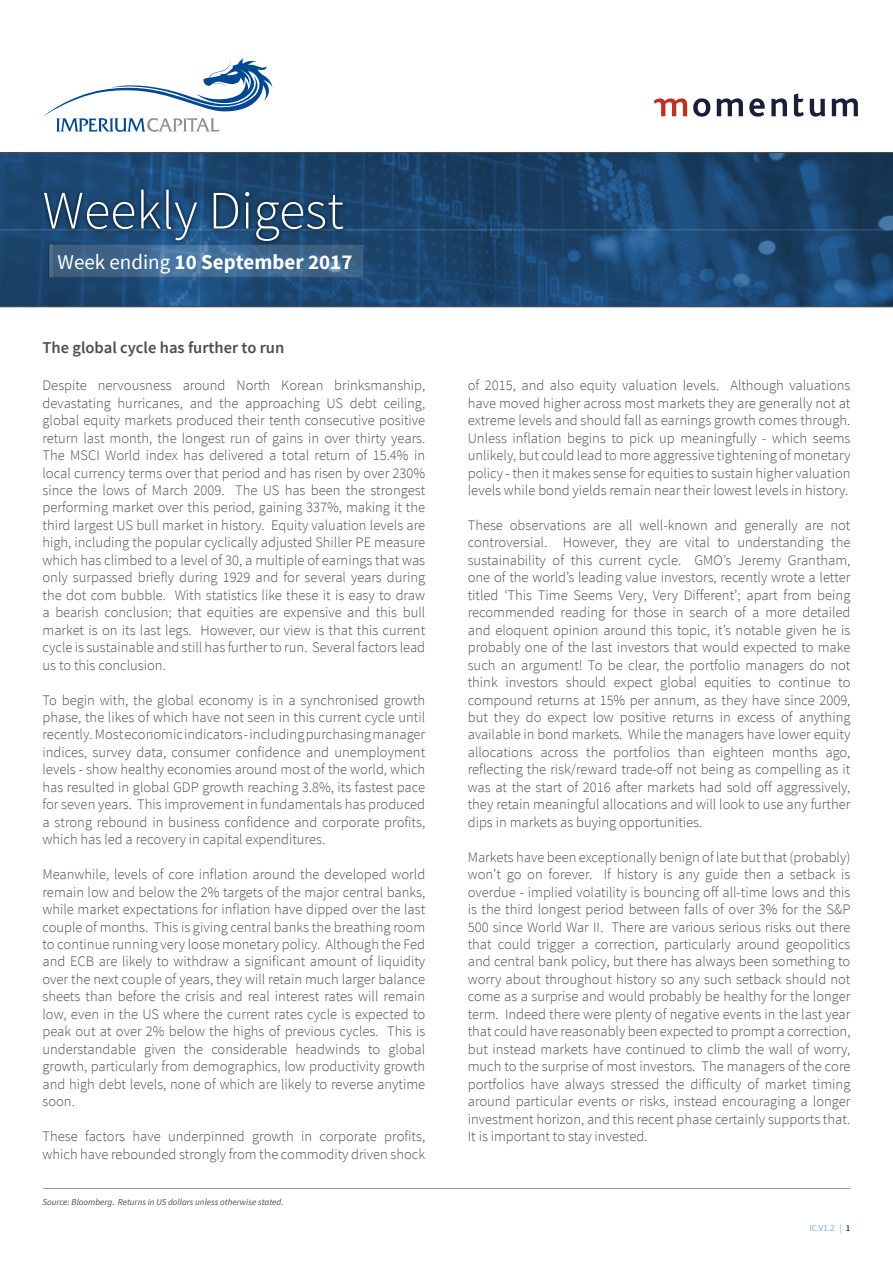
<style>
.page{position:relative;width:893px;height:1263px;background:#fff}
.page>*{position:absolute;margin:0;border:0;box-sizing:border-box;transform-origin:0 0}
.t1{font:300 54px "Source Sans Pro";color:#fff}
.t2{font:700 21px "Source Sans Pro";color:#fff}
.t3{font:600 16.5px "Source Sans Pro";color:#4d4d4f}
.t4{font:300 14.55px/17.4px "Source Sans Pro";color:#4d4d4f;text-align:justify}
.t5{font:italic 9px "Source Sans Pro";color:#4d4d4f}
.t6{font:9px "Source Sans Pro";color:#80a4c8}
.s1{font-weight:400}
.s2{font-weight:600;color:#004990}
</style>
<div class="page">
<svg style="left:0;top:153px;width:893px;height:153px;background:#1c466f"></svg>
<hr style="left:0;top:306px;width:893px;height:1px;background:#4d4d4f">
<hr style="left:0;top:152px;width:893px;height:1px;background:#4d4d4f">
<hr style="left:0;top:230px;width:893px;height:1px;background:#fff">
<svg style="left:654px;top:98px;width:33px;height:18px"></svg>
<svg style="left:717px;top:98px;width:26px;height:18px"></svg>
<svg style="left:749px;top:98px;width:16px;height:19px"></svg>
<svg style="left:771px;top:98px;width:16px;height:18px"></svg>
<svg style="left:794px;top:93px;width:10px;height:24px"></svg>
<svg style="left:810px;top:99px;width:15px;height:18px"></svg>
<svg style="left:832px;top:98px;width:26px;height:18px"></svg>
<svg style="left:693px;top:98px;width:17px;height:19px"></svg>
<svg style="left:43px;top:57px;width:230px;height:75px"></svg>
<div style="left:40px;top:186px;width:308px;height:60px;background:#000;opacity:.75"></div>
<hr style="left:43px;top:1188px;width:807px;height:1px;background:#939598">
<svg style="left:51px;top:246px;width:310px;height:30px;background:#416991"></svg>
<h1 class="t1" style="left:43px;top:178px;width:303px">Weekly Digest</h1>
<h2 class="t2" style="left:58px;top:248px;width:296px"><span class="s1">Week ending</span> 10 September 2017</h2>
<p class="t3" style="left:43px;top:337px;width:243px">The global cycle has further to run</p>
<p class="t4" style="left:43px;top:377px;width:384px">Despite nervousness around North Korean brinksmanship, devastating hurricanes, and the approaching US debt ceiling, global equity markets produced their tenth consecutive positive return last month, the longest run of gains in over thirty years.<br>The MSCI World index has delivered a total return of 15.4% in local currency terms over that period and has risen by over 230% since the lows of March 2009. The US has been the strongest performing market over this period, gaining 337%, making it the third largest US bull market in history. Equity valuation levels are high, including the popular cyclically adjusted Shiller PE measure which has climbed to a level of 30, a multiple of earnings that was only surpassed briefly during 1929 and for several years during the dot com bubble. With statistics like these it is easy to draw a bearish conclusion; that equities are expensive and this bull market is on its last legs. However, our view is that this current cycle is sustainable and still has further to run. Several factors lead us to this conclusion.</p>
<p class="t4" style="left:43px;top:691px;width:384px">To begin with, the global economy is in a synchronised growth phase, the likes of which have not seen in this current cycle until recently. Most economic indicators - including purchasing manager indices, survey data, consumer confidence and unemployment levels - show healthy economies around most of the world, which has resulted in global GDP growth reaching 3.8%, its fastest pace for seven years. This improvement in fundamentals has produced a strong rebound in business confidence and corporate profits, which has led a recovery in capital expenditures.</p>
<p class="t4" style="left:43px;top:866px;width:384px">Meanwhile, levels of core inflation around the developed world remain low and below the 2% targets of the major central banks, while market expectations for inflation have dipped over the last couple of months. This is giving central banks the breathing room to continue running very loose monetary policy. Although the Fed and ECB are likely to withdraw a significant amount of liquidity over the next couple of years, they will retain much larger balance sheets than before the crisis and real interest rates will remain low, even in the US where the current rates cycle is expected to peak out at over 2% below the highs of previous cycles. This is understandable given the considerable headwinds to global growth, particularly from demographics, low productivity growth and high debt levels, none of which are likely to reverse anytime soon.</p>
<p class="t4" style="left:43px;top:1128px;width:384px">These factors have underpinned growth in corporate profits, which have rebounded strongly from the commodity driven shock</p>
<p class="t5" style="left:43px;top:1196px;width:242px">Source: Bloomberg. Returns in US dollars unless otherwise stated.</p>
<p class="t4" style="left:468px;top:377px;width:384px">of 2015, and also equity valuation levels. Although valuations have moved higher across most markets they are generally not at extreme levels and should fall as earnings growth comes through.<br>Unless inflation begins to pick up meaningfully - which seems unlikely, but could lead to more aggressive tightening of monetary policy - then it makes sense for equities to sustain higher valuation levels while bond yields remain near their lowest levels in history.</p>
<p class="t4" style="left:468px;top:516px;width:384px">These observations are all well-known and generally are not controversial. However, they are vital to understanding the sustainability of this current cycle. GMO’s Jeremy Grantham, one of the world’s leading value investors, recently wrote a letter titled ‘This Time Seems Very, Very Different’; apart from being recommended reading for those in search of a more detailed and eloquent opinion around this topic, it’s notable given he is probably one of the last investors that would expected to make such an argument! To be clear, the portfolio managers do not think investors should expect global equities to continue to compound returns at 15% per annum, as they have since 2009, but they do expect low positive returns in excess of anything available in bond markets. While the managers have lower equity allocations across the portfolios than eighteen months ago, reflecting the risk/reward trade-off not being as compelling as it was at the start of 2016 after markets had sold off aggressively, they retain meaningful allocations and will look to use any further dips in markets as buying opportunities.</p>
<p class="t4" style="left:468px;top:848px;width:384px">Markets have been exceptionally benign of late but that (probably) won’t go on forever. If history is any guide then a setback is overdue - implied volatility is bouncing off all-time lows and this is the third longest period between falls of over 3% for the S&amp;P 500 since World War II. There are various serious risks out there that could trigger a correction, particularly around geopolitics and central bank policy, but there has always been something to worry about throughout history so any such setback should not come as a surprise and would probably be healthy for the longer term. Indeed there were plenty of negative events in the last year that could have reasonably been expected to prompt a correction, but instead markets have continued to climb the wall of worry, much to the surprise of most investors. The managers of the core portfolios have always stressed the difficulty of market timing around particular events or risks, instead encouraging a longer investment horizon, and this recent phase certainly supports that.<br>It is important to stay invested.</p>
<p class="t6" style="left:810px;top:1223px;width:42px">IC.V1.2 | <span class="s2">1</span></p>
</div>
